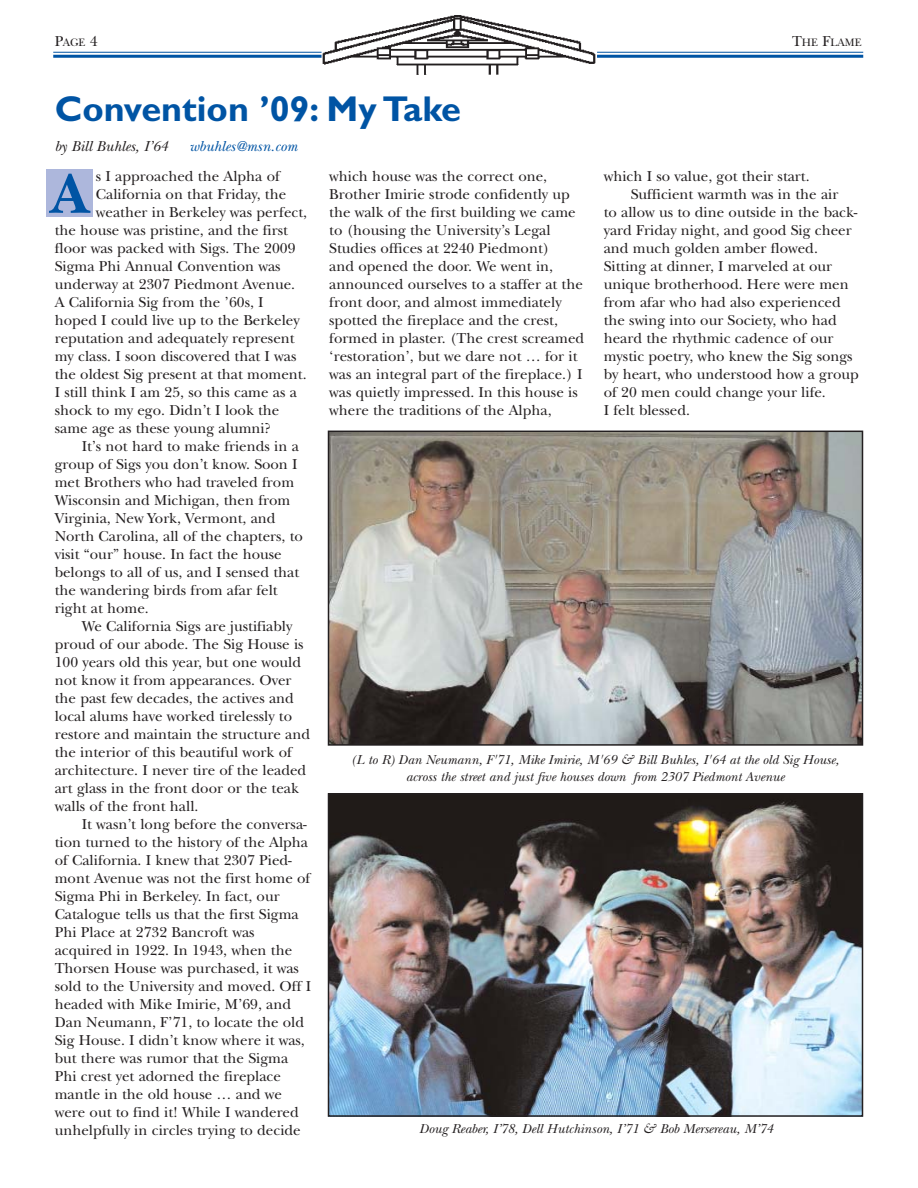
<style>
.page{position:relative;width:918px;height:1188px;background:#fff}
.page>*{position:absolute;margin:0;border:0;box-sizing:border-box;transform-origin:0 0}
.t1{font:700 58.5px "New Baskerville";color:#0054a4}
.t2{font:700 36px "Gill Sans";color:#0054a4}
.t3{font:15px/18px "New Baskerville";color:#231f20}
.t4{font:italic 15px "New Baskerville";color:#231f20}
.t5{font:italic 15px "New Baskerville";color:#0054a4}
.t6{font:italic 13.5px/16.2px "New Baskerville";color:#231f20;text-align:center}
.t7{font:11.25px "New Baskerville";color:#231f20}
.s1{font-size:15px}
</style>
<div class="page">
<hr style="left:53px;top:52px;width:810px;height:1px;background:#0054a4">
<hr style="left:53px;top:55px;width:810px;height:3px;background:#0054a4">
<div style="left:46px;top:170px;width:47px;height:47px;background:#adb7dc"></div>
<img style="left:322px;top:15px;width:275px;height:60px">
<img style="left:331px;top:434px;width:529px;height:309px">
<div style="left:328px;top:431px;width:535px;height:315px;border:2px solid #231f20"></div>
<img style="left:331px;top:796px;width:529px;height:318px">
<div style="left:328px;top:793px;width:535px;height:324px;border:2px solid #231f20"></div>
<p class="t7" style="left:55px;top:39px;width:44px"><span class="s1">P</span>AGE <span class="s1">4</span></p>
<p class="t7" style="left:792px;top:39px;width:71px"><span class="s1">T</span>HE <span class="s1">F</span>LAME</p>
<h2 class="t2" style="left:55px;top:97px;width:408px">Convention ’09: My Take</h2>
<p class="t4" style="left:55px;top:141px;width:115px">by Bill Buhles, I’64</p>
<p class="t5" style="left:189px;top:141px;width:109px">wbuhles@msn.com</p>
<p class="t3" style="left:96px;top:169px;width:186px">s I approached the Alpha of</p>
<p class="t3" style="left:96px;top:187px;width:192px">California on that Friday, the</p>
<p class="t3" style="left:96px;top:205px;width:213px">weather in Berkeley was perfect,</p>
<p class="t3" style="left:55px;top:223px;width:235px">the house was pristine, and the first</p>
<p class="t3" style="left:55px;top:241px;width:242px">floor was packed with Sigs. The 2009</p>
<p class="t3" style="left:55px;top:259px;width:227px">Sigma Phi Annual Convention was</p>
<p class="t3" style="left:55px;top:277px;width:242px">underway at 2307 Piedmont Avenue.</p>
<p class="t3" style="left:55px;top:295px;width:210px">A California Sig from the ’60s, I</p>
<p class="t3" style="left:55px;top:313px;width:247px">hoped I could live up to the Berkeley</p>
<p class="t3" style="left:55px;top:331px;width:241px">reputation and adequately represent</p>
<p class="t3" style="left:55px;top:349px;width:243px">my class. I soon discovered that I was</p>
<p class="t3" style="left:55px;top:367px;width:253px">the oldest Sig present at that moment.</p>
<p class="t3" style="left:55px;top:385px;width:244px">I still think I am 25, so this came as a</p>
<p class="t3" style="left:55px;top:403px;width:226px">shock to my ego. Didn’t I look the</p>
<p class="t3" style="left:55px;top:421px;width:218px">same age as these young alumni?</p>
<p class="t3" style="left:82px;top:439px;width:219px">It’s not hard to make friends in a</p>
<p class="t3" style="left:55px;top:457px;width:244px">group of Sigs you don’t know. Soon I</p>
<p class="t3" style="left:55px;top:475px;width:241px">met Brothers who had traveled from</p>
<p class="t3" style="left:55px;top:493px;width:237px">Wisconsin and Michigan, then from</p>
<p class="t3" style="left:55px;top:511px;width:222px">Virginia, New York, Vermont, and</p>
<p class="t3" style="left:55px;top:529px;width:250px">North Carolina, all of the chapters, to</p>
<p class="t3" style="left:55px;top:547px;width:228px">visit “our” house. In fact the house</p>
<p class="t3" style="left:55px;top:565px;width:246px">belongs to all of us, and I sensed that</p>
<p class="t3" style="left:55px;top:583px;width:224px">the wandering birds from afar felt</p>
<p class="t3" style="left:55px;top:601px;width:96px">right at home.</p>
<p class="t3" style="left:82px;top:619px;width:212px">We California Sigs are justifiably</p>
<p class="t3" style="left:55px;top:637px;width:250px">proud of our abode. The Sig House is</p>
<p class="t3" style="left:55px;top:655px;width:248px">100 years old this year, but one would</p>
<p class="t3" style="left:55px;top:673px;width:238px">not know it from appearances. Over</p>
<p class="t3" style="left:55px;top:691px;width:241px">the past few decades, the actives and</p>
<p class="t3" style="left:55px;top:709px;width:239px">local alums have worked tirelessly to</p>
<p class="t3" style="left:55px;top:727px;width:257px">restore and maintain the structure and</p>
<p class="t3" style="left:55px;top:745px;width:239px">the interior of this beautiful work of</p>
<p class="t3" style="left:55px;top:763px;width:253px">architecture. I never tire of the leaded</p>
<p class="t3" style="left:55px;top:781px;width:246px">art glass in the front door or the teak</p>
<p class="t3" style="left:55px;top:799px;width:145px">walls of the front hall.</p>
<p class="t3" style="left:82px;top:817px;width:227px">It wasn’t long before the conversa-</p>
<p class="t3" style="left:55px;top:835px;width:255px">tion turned to the history of the Alpha</p>
<p class="t3" style="left:55px;top:853px;width:239px">of California. I knew that 2307 Pied-</p>
<p class="t3" style="left:55px;top:871px;width:257px">mont Avenue was not the first home of</p>
<p class="t3" style="left:55px;top:889px;width:226px">Sigma Phi in Berkeley. In fact, our</p>
<p class="t3" style="left:55px;top:907px;width:246px">Catalogue tells us that the first Sigma</p>
<p class="t3" style="left:55px;top:925px;width:201px">Phi Place at 2732 Bancroft was</p>
<p class="t3" style="left:55px;top:943px;width:239px">acquired in 1922. In 1943, when the</p>
<p class="t3" style="left:55px;top:961px;width:246px">Thorsen House was purchased, it was</p>
<p class="t3" style="left:55px;top:979px;width:258px">sold to the University and moved. Off I</p>
<p class="t3" style="left:55px;top:997px;width:238px">headed with Mike Imirie, M’69, and</p>
<p class="t3" style="left:55px;top:1015px;width:251px">Dan Neumann, F’71, to locate the old</p>
<p class="t3" style="left:55px;top:1033px;width:252px">Sig House. I didn’t know where it was,</p>
<p class="t3" style="left:55px;top:1051px;width:235px">but there was rumor that the Sigma</p>
<p class="t3" style="left:55px;top:1069px;width:228px">Phi crest yet adorned the fireplace</p>
<p class="t3" style="left:55px;top:1087px;width:229px">mantle in the old house … and we</p>
<p class="t3" style="left:55px;top:1105px;width:246px">were out to find it! While I wandered</p>
<p class="t3" style="left:55px;top:1123px;width:248px">unhelpfully in circles trying to decide</p>
<p class="t3" style="left:329px;top:169px;width:257px">which house was the correct one, Brother Imirie strode confidently up the walk of the first building we came to (housing the University’s Legal Studies offices at 2240 Piedmont)<br>and opened the door. We went in, announced ourselves to a staffer at the front door, and almost immediately spotted the fireplace and the crest, formed in plaster. (The crest screamed ‘restoration’, but we dare not … for it was an integral part of the fireplace.) I was quietly impressed. In this house is where the traditions of the Alpha,</p>
<p class="t3" style="left:604px;top:169px;width:207px">which I so value, got their start.</p>
<h1 class="t1" style="left:51px;top:173px;width:39px">A</h1>
<p class="t3" style="left:631px;top:187px;width:209px">Sufficient warmth was in the air</p>
<p class="t3" style="left:604px;top:205px;width:255px">to allow us to dine outside in the back-</p>
<p class="t3" style="left:604px;top:223px;width:249px">yard Friday night, and good Sig cheer</p>
<p class="t3" style="left:604px;top:241px;width:216px">and much golden amber flowed.</p>
<p class="t3" style="left:604px;top:259px;width:230px">Sitting at dinner, I marveled at our</p>
<p class="t3" style="left:604px;top:277px;width:247px">unique brotherhood. Here were men</p>
<p class="t3" style="left:604px;top:295px;width:239px">from afar who had also experienced</p>
<p class="t3" style="left:604px;top:313px;width:235px">the swing into our Society, who had</p>
<p class="t3" style="left:604px;top:331px;width:231px">heard the rhythmic cadence of our</p>
<p class="t3" style="left:604px;top:349px;width:250px">mystic poetry, who knew the Sig songs</p>
<p class="t3" style="left:604px;top:367px;width:257px">by heart, who understood how a group</p>
<p class="t3" style="left:604px;top:385px;width:224px">of 20 men could change your life.</p>
<p class="t3" style="left:604px;top:403px;width:88px">I felt blessed.</p>
<p class="t6" style="left:351px;top:754px;width:489px">(L to R) Dan Neumann, F'71, Mike Imirie, M'69 &amp; Bill Buhles, I'64 at the old Sig House, across the street and just five houses down from 2307 Piedmont Avenue</p>
<p class="t6" style="left:420px;top:1123px;width:355px">Doug Reaber, I’78, Dell Hutchinson, I’71 &amp; Bob Mersereau, M’74</p>
</div>
